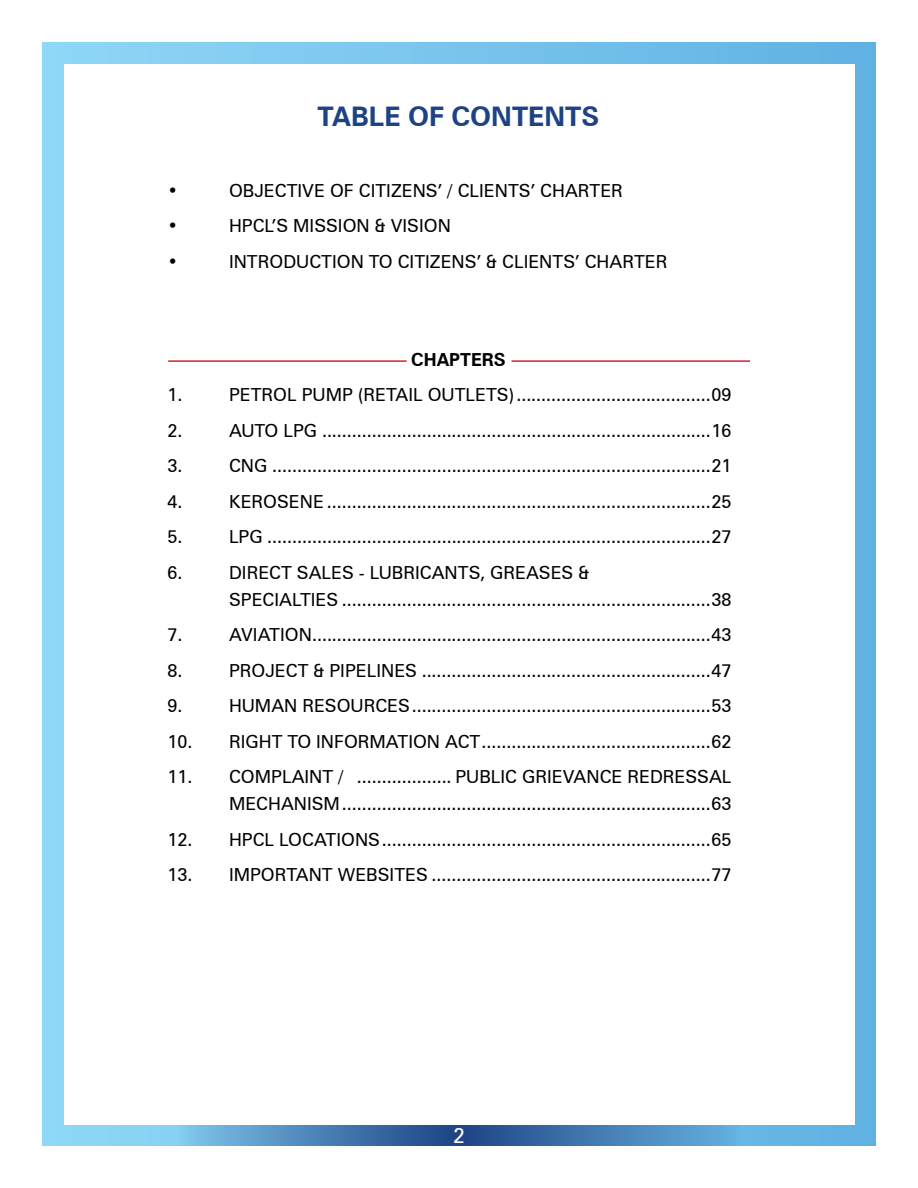
<style>
.page{position:relative;width:918px;height:1188px;background:#fff}
.page>*{position:absolute;margin:0;border:0;box-sizing:border-box;transform-origin:0 0}
.t1{font:700 27px "Zurich BT";color:#1d4384}
.t2{font:21px "Zurich BT";color:#fff}
.t3{font:18px/27px "Zurich BT";color:#000}
.t4{font:700 18px "Zurich BT";color:#000}
</style>
<div class="page">
<div style="left:0;top:0;width:918px;height:1188px;background:linear-gradient(to right,#fcfeff,#fcfdfe)"></div>
<div style="left:43px;top:43px;width:832px;height:1102px;background:linear-gradient(to right,#90d7f7,#61b1e3)"></div>
<div style="left:64px;top:64px;width:790px;height:1060px;background:#fff"></div>
<hr style="left:917px;top:0;width:1px;height:1188px;background:#fff">
<svg style="left:107px;top:1125px;width:704px;height:21px;background:#518dc0"></svg>
<hr style="left:168px;top:360px;width:239px;height:2px;background:#d2232a">
<hr style="left:512px;top:360px;width:238px;height:2px;background:#d2232a">
<h1 class="t1" style="left:317px;top:97px;width:283px">TABLE OF CONTENTS</h1>
<p class="t3" style="left:168px;top:176px;width:12px">•</p>
<p class="t3" style="left:229px;top:176px;width:395px">OBJECTIVE OF CITIZENS’ / CLIENTS’ CHARTER</p>
<p class="t3" style="left:168px;top:212px;width:12px">•</p>
<p class="t3" style="left:229px;top:212px;width:223px">HPCL’S MISSION &amp; VISION</p>
<p class="t3" style="left:168px;top:247px;width:12px">•</p>
<p class="t3" style="left:229px;top:247px;width:440px">INTRODUCTION TO CITIZENS’ &amp; CLIENTS’ CHARTER</p>
<p class="t4" style="left:411px;top:346px;width:96px">CHAPTERS</p>
<p class="t3" style="left:168px;top:381px;width:16px">1.</p>
<p class="t3" style="left:229px;top:381px;width:504px">PETROL PUMP (RETAIL OUTLETS).......................................09</p>
<p class="t3" style="left:168px;top:416px;width:16px">2.</p>
<p class="t3" style="left:229px;top:416px;width:504px">AUTO LPG ..............................................................................16</p>
<p class="t3" style="left:168px;top:452px;width:16px">3.</p>
<p class="t3" style="left:229px;top:452px;width:504px">CNG ........................................................................................21</p>
<p class="t3" style="left:168px;top:487px;width:16px">4.</p>
<p class="t3" style="left:229px;top:487px;width:504px">KEROSENE .............................................................................25</p>
<p class="t3" style="left:168px;top:523px;width:16px">5.</p>
<p class="t3" style="left:229px;top:523px;width:504px">LPG .........................................................................................27</p>
<p class="t3" style="left:168px;top:558px;width:16px">6.</p>
<p class="t3" style="left:229px;top:558px;width:504px">DIRECT SALES - LUBRICANTS, GREASES &amp;<br>SPECIALTIES ..........................................................................38</p>
<p class="t3" style="left:168px;top:621px;width:16px">7.</p>
<p class="t3" style="left:229px;top:621px;width:504px">AVIATION................................................................................43</p>
<p class="t3" style="left:168px;top:656px;width:16px">8.</p>
<p class="t3" style="left:229px;top:656px;width:504px">PROJECT &amp; PIPELINES ..........................................................47</p>
<p class="t3" style="left:168px;top:692px;width:16px">9.</p>
<p class="t3" style="left:229px;top:692px;width:504px">HUMAN RESOURCES............................................................53</p>
<p class="t3" style="left:168px;top:727px;width:565px">10. RIGHT TO INFORMATION ACT..............................................62</p>
<p class="t3" style="left:168px;top:763px;width:85px">11. COMPLAINT</p>
<p class="t3" style="left:338px;top:763px;width:138px">/ ................... PUBLIC</p>
<p class="t3" style="left:522px;top:763px;width:24px">GRIEVANCE</p>
<p class="t3" style="left:627px;top:763px;width:24px">REDRESSAL</p>
<p class="t3" style="left:229px;top:790px;width:29px">MECHANISM</p>
<p class="t3" style="left:342px;top:790px;width:391px">..........................................................................63</p>
<p class="t3" style="left:168px;top:825px;width:565px">12. HPCL LOCATIONS..................................................................65</p>
<p class="t3" style="left:168px;top:861px;width:565px">13. IMPORTANT WEBSITES ........................................................77</p>
<p class="t2" style="left:453px;top:1120px;width:13px">2</p>
</div>
